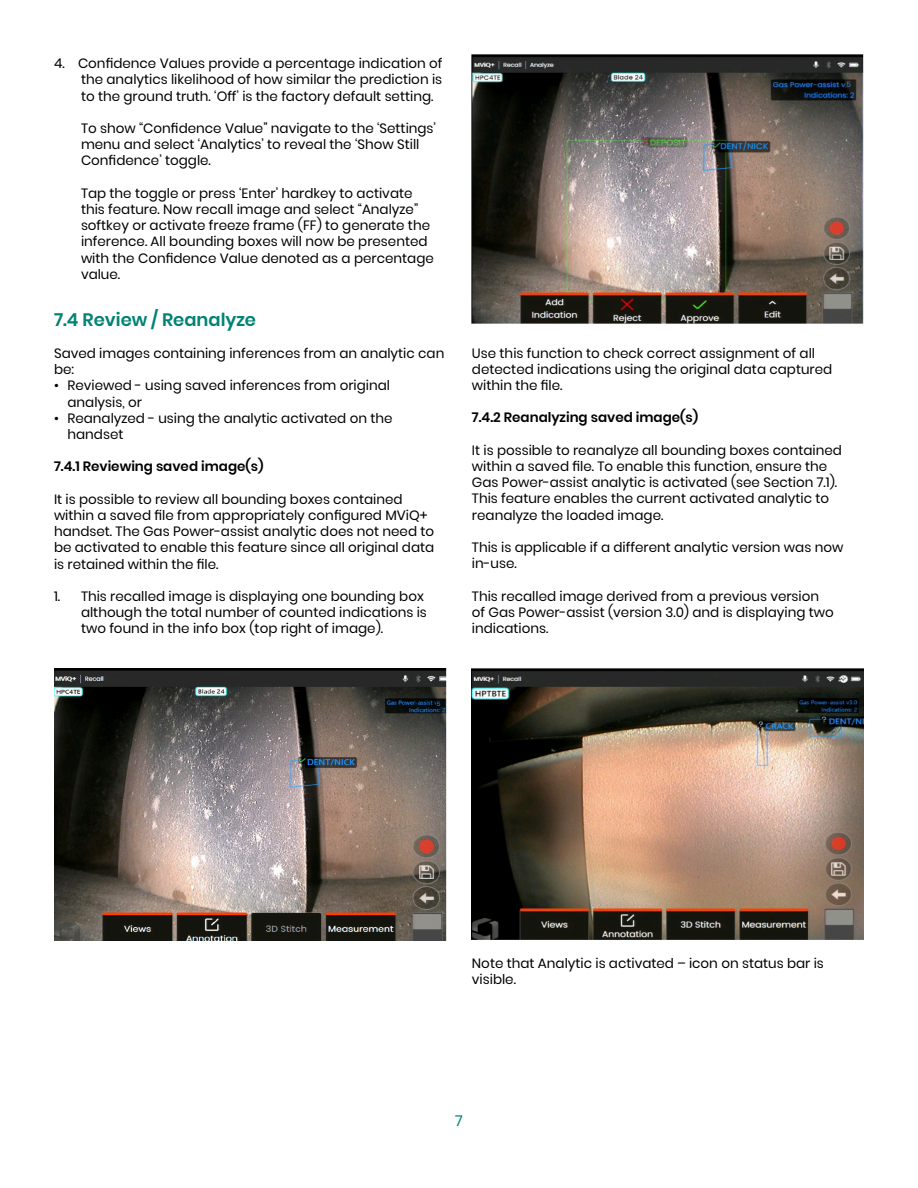
<style>
.page{position:relative;width:918px;height:1188px;background:#fff}
.page>*{position:absolute;margin:0;border:0;box-sizing:border-box;transform-origin:0 0}
.t1{font:600 18px "Poppins";color:#018374}
.t2{font:15px "Poppins";color:#018374}
.t3{font:13.5px/16.2px "Poppins";color:#000}
.t4{font:600 13.5px "Poppins";color:#000}
.t5{font:7.5px "Poppins";color:#4382bc}
.t6{font:6px "Poppins";color:#4382bc}
</style>
<div class="page">
<img style="left:472px;top:54px;width:392px;height:270px">
<img style="left:54px;top:669px;width:392px;height:271px">
<img style="left:472px;top:669px;width:392px;height:271px">
<div style="left:845px;top:81px;width:9px;height:7px;background:#201d17"></div>
<div style="left:437px;top:700px;width:8px;height:7px;background:#050c16"></div>
<p class="t3" style="left:81px;top:55px;width:363px;text-align:justify;text-indent:-27px">4. Confidence Values provide a percentage indication of the analytics likelihood of how similar the prediction is to the ground truth. ‘Off’ is the factory default setting.</p>
<p class="t3" style="left:81px;top:120px;width:357px">To show “Confidence Value” navigate to the ‘Settings’ menu and select ‘Analytics’ to reveal the ‘Show Still<br>Confidence’ toggle.</p>
<p class="t3" style="left:81px;top:185px;width:354px">Tap the toggle or press ‘Enter’ hardkey to activate this feature. Now recall image and select “Analyze” softkey or activate freeze frame (FF) to generate the inference. All bounding boxes will now be presented with the Confidence Value denoted as a percentage value.</p>
<p class="t1" style="left:54px;top:309px;width:204px">7.4 Review / Reanalyze</p>
<p class="t3" style="left:54px;top:345px;width:392px">Saved images containing inferences from an analytic can be:</p>
<p class="t3" style="left:68px;top:378px;width:324px;text-indent:-14px">• Reviewed - using saved inferences from original analysis, or</p>
<p class="t3" style="left:68px;top:410px;width:327px;text-indent:-14px">• Reanalyzed - using the analytic activated on the handset</p>
<p class="t4" style="left:54px;top:459px;width:211px">7.4.1 Reviewing saved image(s)</p>
<p class="t3" style="left:54px;top:491px;width:382px">It is possible to review all bounding boxes contained within a saved file from appropriately configured MViQ+ handset. The Gas Power-assist analytic does not need to be activated to enable this feature since all original data is retained within the file.</p>
<p class="t3" style="left:81px;top:588px;width:347px;text-indent:-27px">1. This recalled image is displaying one bounding box although the total number of counted indications is two found in the info box (top right of image).</p>
<p class="t6" style="left:437px;top:700px;width:5px">5</p>
<p class="t5" style="left:846px;top:80px;width:6px">5</p>
<p class="t3" style="left:472px;top:345px;width:362px">Use this function to check correct assignment of all detected indications using the original data captured within the file.</p>
<p class="t4" style="left:472px;top:410px;width:228px">7.4.2 Reanalyzing saved image(s)</p>
<p class="t3" style="left:472px;top:442px;width:372px">It is possible to reanalyze all bounding boxes contained within a saved file. To enable this function, ensure the Gas Power-assist analytic is activated (see Section 7.1).<br>This feature enables the current activated analytic to reanalyze the loaded image.</p>
<p class="t3" style="left:472px;top:539px;width:373px">This is applicable if a different analytic version was now in-use.</p>
<p class="t3" style="left:472px;top:588px;width:363px">This recalled image derived from a previous version of Gas Power-assist (version 3.0) and is displaying two indications.</p>
<p class="t3" style="left:472px;top:955px;width:353px">Note that Analytic is activated – icon on status bar is visible.</p>
<p class="t2" style="left:455px;top:1112px;width:9px">7</p>
</div>
